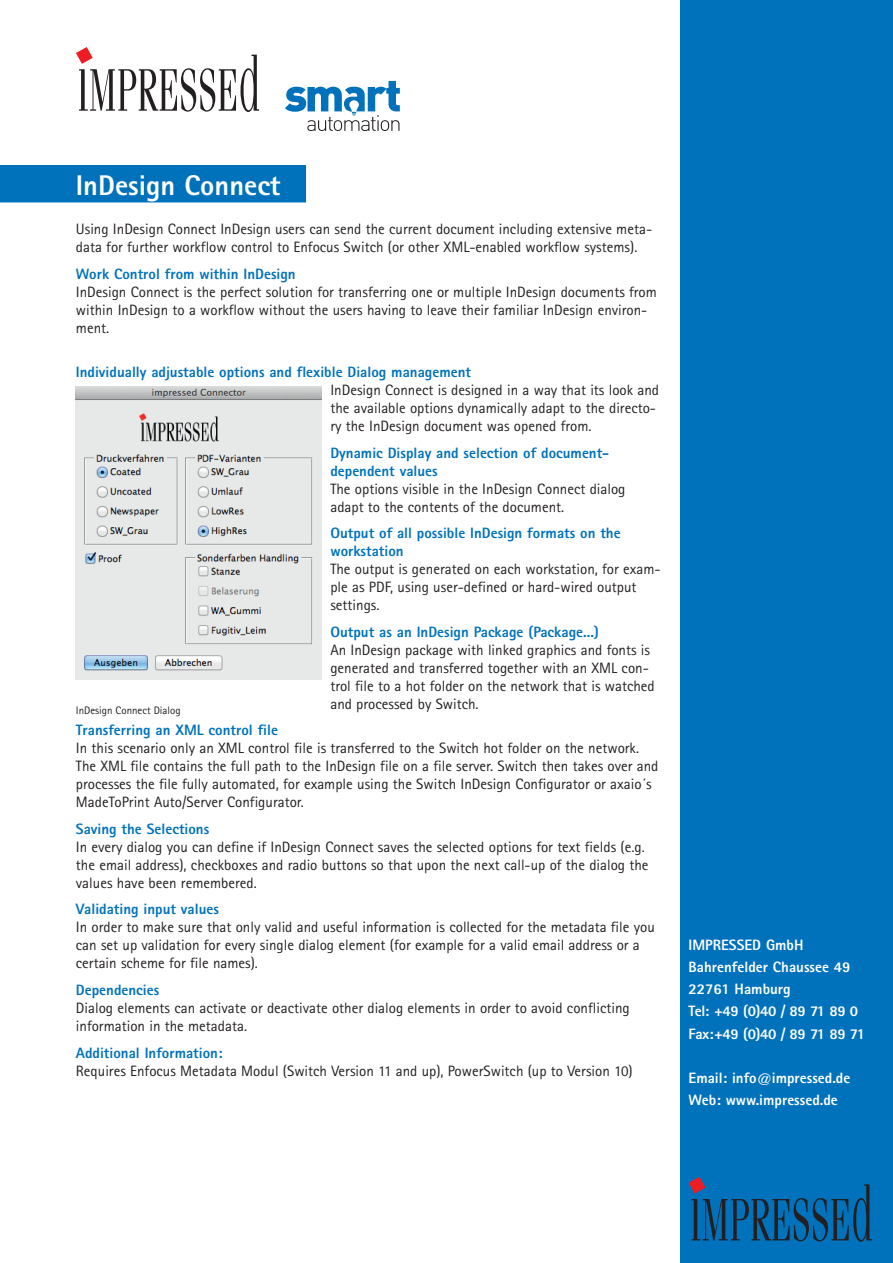
<style>
.page{position:relative;width:893px;height:1263px;background:#fff}
.page>*{position:absolute;margin:0;border:0;box-sizing:border-box;transform-origin:0 0}
.t1{font:800 28.5px "Rotis Sans Serif Std";color:#fff}
.t2{font:15px/18px "Rotis Sans Serif Std";color:#231f20}
.t3{font:800 15px/18px "Rotis Sans Serif Std";color:#0072bc}
.t4{font:800 15px/22.2px "Rotis Sans Serif Std";color:#fff}
.t5{font:10.8px "Rotis Sans Serif Std";color:#231f20}
</style>
<div class="page">
<div style="left:0;top:165px;width:306px;height:37px;background:#0072bc"></div>
<div style="left:680px;top:0;width:213px;height:1263px;background:#0072bc"></div>
<svg style="left:285px;top:81px;width:115px;height:50px"></svg>
<svg style="left:76px;top:47px;width:183px;height:65px"></svg>
<svg style="left:689px;top:1177px;width:183px;height:65px"></svg>
<img style="left:76px;top:386px;width:246px;height:293px">
<h1 class="t1" style="left:76px;top:167px;width:206px">InDesign Connect</h1>
<p class="t2" style="left:76px;top:220px;width:578px">Using InDesign Connect InDesign users can send the current document including extensive meta&shy;data for further workflow control to Enfocus Switch (or other XML-enabled workflow systems).</p>
<p class="t3" style="left:76px;top:265px;width:221px">Work Control from within InDesign</p>
<p class="t2" style="left:76px;top:283px;width:582px">InDesign Connect is the perfect solution for transferring one or multiple InDesign documents from within InDesign to a workflow without the users having to leave their familiar InDesign environ&shy;ment.</p>
<p class="t3" style="left:76px;top:363px;width:397px">Individually adjustable options and flexible Dialog management</p>
<p class="t2" style="left:330px;top:381px;width:330px">InDesign Connect is designed in a way that its look and the available options dynamically adapt to the directo&shy;ry the InDesign document was opened from.</p>
<p class="t3" style="left:330px;top:444px;width:280px">Dynamic Display and selection of document&shy;dependent values</p>
<p class="t2" style="left:330px;top:480px;width:297px">The options visible in the InDesign Connect dialog adapt to the contents of the document.</p>
<p class="t3" style="left:330px;top:524px;width:292px">Output of all possible InDesign formats on the workstation</p>
<p class="t2" style="left:330px;top:560px;width:332px">The output is generated on each workstation, for exam&shy;ple as PDF, using user-defined or hard-wired output settings.</p>
<p class="t3" style="left:330px;top:623px;width:270px">Output as an InDesign Package (Package...)</p>
<p class="t2" style="left:330px;top:641px;width:326px">An InDesign package with linked graphics and fonts is generated and transferred together with an XML con&shy;trol file to a hot folder on the network that is watched and processed by Switch.</p>
<p class="t3" style="left:76px;top:721px;width:204px">Transferring an XML control file</p>
<p class="t2" style="left:76px;top:739px;width:584px">In this scenario only an XML control file is transferred to the Switch hot folder on the network.<br>The XML file contains the full path to the InDesign file on a file server. Switch then takes over and processes the file fully automated, for example using the Switch InDesign Configurator or axaio´s MadeToPrint Auto/Server Configurator.</p>
<p class="t3" style="left:76px;top:820px;width:135px">Saving the Selections</p>
<p class="t2" style="left:76px;top:838px;width:574px">In every dialog you can define if InDesign Connect saves the selected options for text fields (e.g. the email address), checkboxes and radio buttons so that upon the next call-up of the dialog the values have been remembered.</p>
<p class="t3" style="left:76px;top:900px;width:145px">Validating input values</p>
<p class="t2" style="left:76px;top:918px;width:580px">In order to make sure that only valid and useful information is collected for the metadata file you can set up validation for every single dialog element (for example for a valid email address or a certain scheme for file names).</p>
<p class="t3" style="left:76px;top:981px;width:85px">Dependencies</p>
<p class="t2" style="left:76px;top:999px;width:555px">Dialog elements can activate or deactivate other dialog elements in order to avoid conflicting information in the metadata.</p>
<p class="t3" style="left:76px;top:1043px;width:148px">Additional Information:</p>
<p class="t2" style="left:76px;top:1061px;width:558px">Requires Enfocus Metadata Modul (Switch Version 11 and up), PowerSwitch (up to Version 10)</p>
<p class="t5" style="left:76px;top:704px;width:106px">InDesign Connect Dialog</p>
<p class="t4" style="left:689px;top:933px;width:178px">IMPRESSED GmbH<br>Bahrenfelder Chaussee 49<br>22761 Hamburg<br>Tel: +49 (0)40 / 89 71 89 0<br>Fax:+49 (0)40 / 89 71 89 71</p>
<p class="t4" style="left:689px;top:1067px;width:163px">Email: info@impressed.de<br>Web: www.impressed.de</p>
</div>
